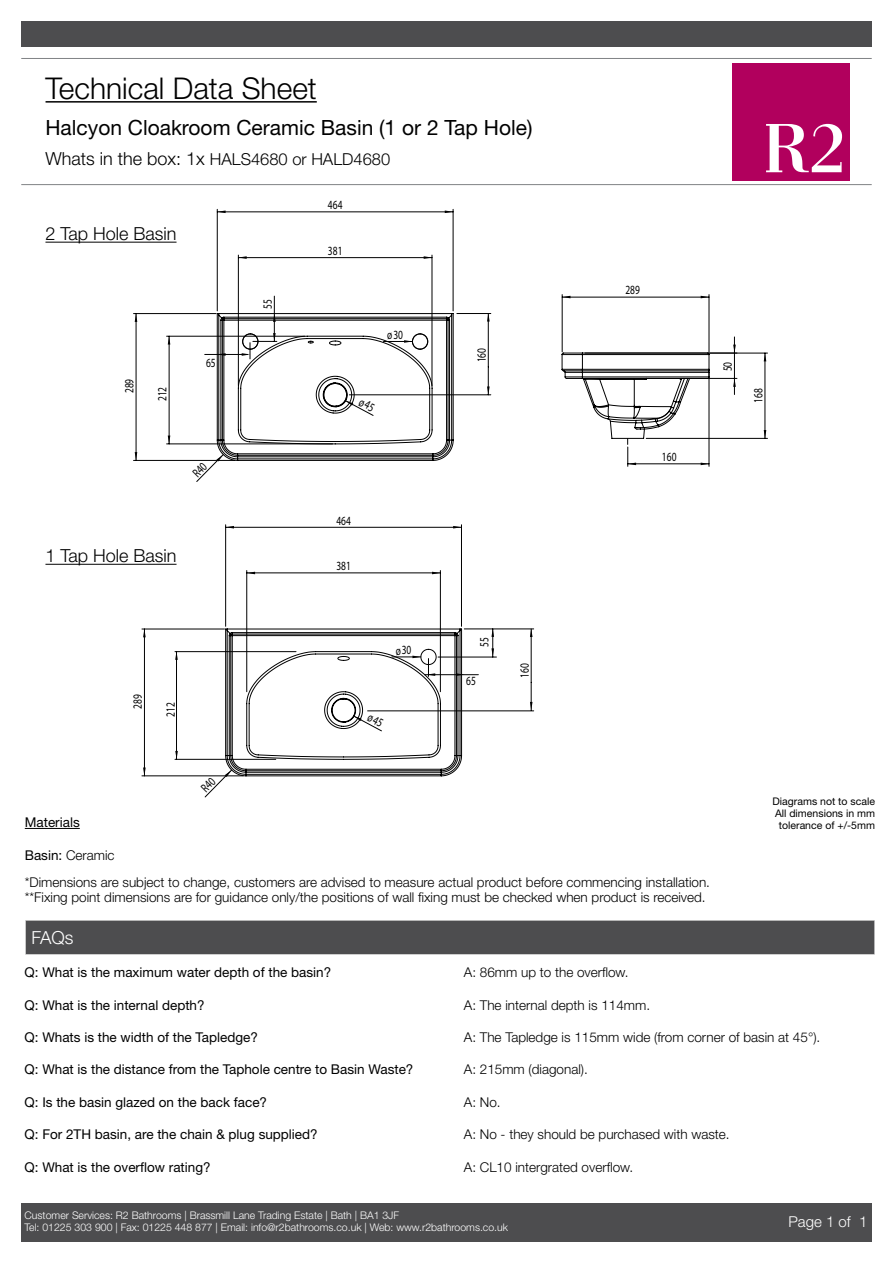
<style>
.page{position:relative;width:893px;height:1263px;background:#fff}
.page>*{position:absolute;margin:0;border:0;box-sizing:border-box;transform-origin:0 0}
.t1{font:300 30px "Helvetica Neue LT Std";color:#000}
.t2{font:21px "Helvetica Neue LT Std";color:#000}
.t3{font:300 18px "Helvetica Neue LT Std";color:#000}
.t4{font:300 18px "Helvetica Neue LT Std";color:#fff}
.t5{font:300 16.5px "Helvetica Neue LT Std";color:#000}
.t6{font:300 15px "Helvetica Neue LT Std";color:#fff}
.t7{font:300 13.5px/15px "Helvetica Neue LT Std";color:#000}
.t8{font:13.5px "Helvetica Neue LT Std";color:#000}
.t9{font:12.6px "Myriad Pro";color:#000;scale:.75 1}
.t10{font:300 10.5px/12.6px "Helvetica Neue LT Std";color:#fff}
.t11{font:10.5px/12px "Helvetica Neue LT Std";color:#000;text-align:right}
.s1{font-size:18px}
.s2{font-weight:400}
</style>
<div class="page">
<div style="left:733px;top:63px;width:117px;height:118px;background:#b1005d"></div>
<svg style="left:766px;top:124px;width:76px;height:48px"></svg>
<div style="left:21px;top:1203px;width:851px;height:39px;background:#4d4d4f"></div>
<hr style="left:46px;top:101px;width:271px;height:2px;background:#000">
<hr style="left:21px;top:58px;width:851px;height:1px;background:#808285">
<hr style="left:21px;top:184px;width:851px;height:1px;background:#808285">
<div style="left:21px;top:21px;width:851px;height:26px;background:#4d4d4f"></div>
<div style="left:25px;top:920px;width:850px;height:35px;background:#4d4d4f"></div>
<hr style="left:25px;top:920px;width:1px;height:34px;background:#fff">
<hr style="left:874px;top:920px;width:1px;height:34px;background:#fff">
<hr style="left:25px;top:954px;width:850px;height:1px;background:#fff">
<hr style="left:25px;top:920px;width:850px;height:1px;background:#fff">
<hr style="left:25px;top:828px;width:55px;height:1px;background:#000">
<svg style="left:216px;top:313px;width:494px;height:148px"></svg>
<hr style="left:134px;top:313px;width:82px;height:1px;background:#000">
<hr style="left:134px;top:460px;width:101px;height:1px;background:#000">
<hr style="left:136px;top:314px;width:1px;height:146px;background:#000">
<svg style="left:445px;top:210px;width:8px;height:3px"></svg>
<hr style="left:217px;top:209px;width:1px;height:102px;background:#000">
<hr style="left:453px;top:209px;width:1px;height:102px;background:#000">
<hr style="left:217px;top:211px;width:236px;height:1px;background:#000">
<svg style="left:239px;top:256px;width:8px;height:3px"></svg>
<svg style="left:424px;top:256px;width:8px;height:3px"></svg>
<hr style="left:238px;top:255px;width:1px;height:131px;background:#000">
<hr style="left:432px;top:255px;width:1px;height:131px;background:#000">
<hr style="left:238px;top:257px;width:194px;height:1px;background:#000">
<hr style="left:167px;top:336px;width:138px;height:1px;background:#000">
<hr style="left:167px;top:443px;width:166px;height:1px;background:#000">
<hr style="left:169px;top:336px;width:1px;height:108px;background:#000">
<hr style="left:709px;top:372px;width:1px;height:94px;background:#000">
<svg style="left:607px;top:377px;width:83px;height:89px"></svg>
<hr style="left:628px;top:463px;width:81px;height:1px;background:#000">
<hr style="left:585px;top:353px;width:152px;height:1px;background:#000">
<hr style="left:585px;top:378px;width:152px;height:1px;background:#000">
<svg style="left:733px;top:337px;width:3px;height:57px"></svg>
<hr style="left:562px;top:295px;width:1px;height:57px;background:#000">
<hr style="left:709px;top:295px;width:1px;height:57px;background:#000">
<hr style="left:562px;top:297px;width:147px;height:1px;background:#000">
<hr style="left:710px;top:353px;width:57px;height:1px;background:#000">
<hr style="left:646px;top:438px;width:121px;height:1px;background:#000">
<hr style="left:765px;top:353px;width:1px;height:85px;background:#000">
<svg style="left:487px;top:314px;width:3px;height:8px"></svg>
<hr style="left:349px;top:394px;width:142px;height:1px;background:#000">
<svg style="left:487px;top:367px;width:3px;height:28px"></svg>
<hr style="left:488px;top:314px;width:1px;height:53px;background:#000">
<hr style="left:457px;top:313px;width:34px;height:1px;background:#000">
<hr style="left:45px;top:242px;width:132px;height:1px;background:#000">
<hr style="left:45px;top:564px;width:132px;height:1px;background:#000">
<svg style="left:143px;top:767px;width:3px;height:8px"></svg>
<hr style="left:142px;top:629px;width:83px;height:1px;background:#000">
<hr style="left:142px;top:775px;width:101px;height:1px;background:#000">
<hr style="left:144px;top:629px;width:1px;height:147px;background:#000">
<hr style="left:225px;top:525px;width:1px;height:101px;background:#000">
<hr style="left:461px;top:525px;width:1px;height:101px;background:#000">
<hr style="left:226px;top:527px;width:235px;height:1px;background:#000">
<hr style="left:246px;top:570px;width:1px;height:122px;background:#000">
<hr style="left:440px;top:570px;width:1px;height:122px;background:#000">
<hr style="left:247px;top:572px;width:193px;height:1px;background:#000">
<svg style="left:175px;top:652px;width:3px;height:8px"></svg>
<hr style="left:175px;top:651px;width:121px;height:1px;background:#000">
<hr style="left:175px;top:759px;width:101px;height:1px;background:#000">
<hr style="left:176px;top:652px;width:1px;height:107px;background:#000">
<hr style="left:368px;top:710px;width:166px;height:1px;background:#000">
<svg style="left:530px;top:682px;width:2px;height:28px"></svg>
<hr style="left:531px;top:629px;width:1px;height:53px;background:#000">
<hr style="left:464px;top:628px;width:70px;height:1px;background:#000">
<hr style="left:438px;top:657px;width:58px;height:1px;background:#000">
<svg style="left:491px;top:628px;width:3px;height:29px"></svg>
<hr style="left:425px;top:674px;width:53px;height:1px;background:#000">
<svg style="left:205px;top:296px;width:223px;height:120px"></svg>
<svg style="left:192px;top:454px;width:32px;height:28px"></svg>
<svg style="left:201px;top:628px;width:263px;height:170px"></svg>
<h1 class="t1" style="left:46px;top:70px;width:273px">Technical Data Sheet</h1>
<h2 class="t2" style="left:45px;top:115px;width:488px">Halcyon Cloakroom Ceramic Basin (1 or 2 Tap Hole)</h2>
<p class="t5" style="left:45px;top:149px;width:346px"><span class="s1">Whats in the box: 1x</span> HALS4680 or HALD4680</p>
<h3 class="t3" style="left:45px;top:223px;width:133px">2 Tap Hole Basin</h3>
<p class="t9" style="left:121px;top:393px;width:21px;rotate:-90deg">289</p>
<p class="t9" style="left:154px;top:401px;width:21px;rotate:-90deg">212</p>
<p class="t9" style="left:206px;top:355px;width:14px">65</p>
<p class="t9" style="left:260px;top:309px;width:14px;rotate:-90deg">55</p>
<h3 class="t3" style="left:45px;top:545px;width:133px">1 Tap Hole Basin</h3>
<p class="t9" style="left:130px;top:709px;width:21px;rotate:-90deg">289</p>
<p class="t9" style="left:163px;top:717px;width:21px;rotate:-90deg">212</p>
<p class="t9" style="left:328px;top:197px;width:21px">464</p>
<p class="t9" style="left:328px;top:243px;width:21px">381</p>
<p class="t9" style="left:387px;top:327px;width:23px">ø30</p>
<p class="t9" style="left:474px;top:362px;width:21px;rotate:-90deg">160</p>
<p class="t9" style="left:336px;top:513px;width:21px">464</p>
<p class="t9" style="left:336px;top:558px;width:21px">381</p>
<p class="t9" style="left:396px;top:642px;width:23px">ø30</p>
<p class="t9" style="left:476px;top:647px;width:14px;rotate:-90deg">55</p>
<p class="t9" style="left:466px;top:673px;width:14px">65</p>
<p class="t9" style="left:517px;top:678px;width:21px;rotate:-90deg">160</p>
<p class="t9" style="left:625px;top:282px;width:21px">289</p>
<p class="t9" style="left:662px;top:449px;width:21px">160</p>
<p class="t9" style="left:720px;top:371px;width:14px;rotate:-90deg">50</p>
<p class="t9" style="left:750px;top:403px;width:21px;rotate:-90deg">168</p>
<p class="t8" style="left:25px;top:814px;width:56px">Materials</p>
<p class="t7" style="left:25px;top:847px;width:91px"><span class="s2">Basin:</span> Ceramic</p>
<p class="t7" style="left:25px;top:874px;width:687px">*Dimensions are subject to change, customers are advised to measure actual product before commencing installation. **Fixing point dimensions are for guidance only/the positions of wall fixing must be checked when product is received.</p>
<h3 class="t4" style="left:32px;top:926px;width:44px">FAQs</h3>
<p class="t11" style="left:772px;top:795px;width:104px">Diagrams not to scale<br>All dimensions in mm tolerance of +/-5mm</p>
<p class="t8" style="left:25px;top:964px;width:308px">Q: What is the maximum water depth of the basin?</p>
<p class="t8" style="left:25px;top:997px;width:182px">Q: What is the internal depth?</p>
<p class="t8" style="left:25px;top:1029px;width:235px">Q: Whats is the width of the Tapledge?</p>
<p class="t8" style="left:25px;top:1061px;width:390px">Q: What is the distance from the Taphole centre to Basin Waste?</p>
<p class="t8" style="left:25px;top:1094px;width:244px">Q: Is the basin glazed on the back face?</p>
<p class="t8" style="left:25px;top:1126px;width:295px">Q: For 2TH basin, are the chain &amp; plug supplied?</p>
<p class="t8" style="left:25px;top:1159px;width:188px">Q: What is the overflow rating?</p>
<p class="t7" style="left:464px;top:964px;width:166px">A: 86mm up to the overflow.</p>
<p class="t7" style="left:464px;top:997px;width:188px">A: The internal depth is 114mm.</p>
<p class="t7" style="left:464px;top:1029px;width:358px">A: The Tapledge is 115mm wide (from corner of basin at 45°).</p>
<p class="t7" style="left:464px;top:1062px;width:126px">A: 215mm (diagonal).</p>
<p class="t7" style="left:464px;top:1094px;width:38px">A: No.</p>
<p class="t7" style="left:464px;top:1126px;width:267px">A: No - they should be purchased with waste.</p>
<p class="t7" style="left:464px;top:1159px;width:171px">A: CL10 intergrated overflow.</p>
<p class="t10" style="left:25px;top:1208px;width:485px">Customer Services: R2 Bathrooms | Brassmill Lane Trading Estate | Bath | BA1 3JF<br>Tel: 01225 303 900 | Fax: 01225 448 877 | Email: info@r2bathrooms.co.uk | Web: www.r2bathrooms.co.uk</p>
<p class="t6" style="left:788px;top:1212px;width:80px">Page 1 of 1</p>
</div>
